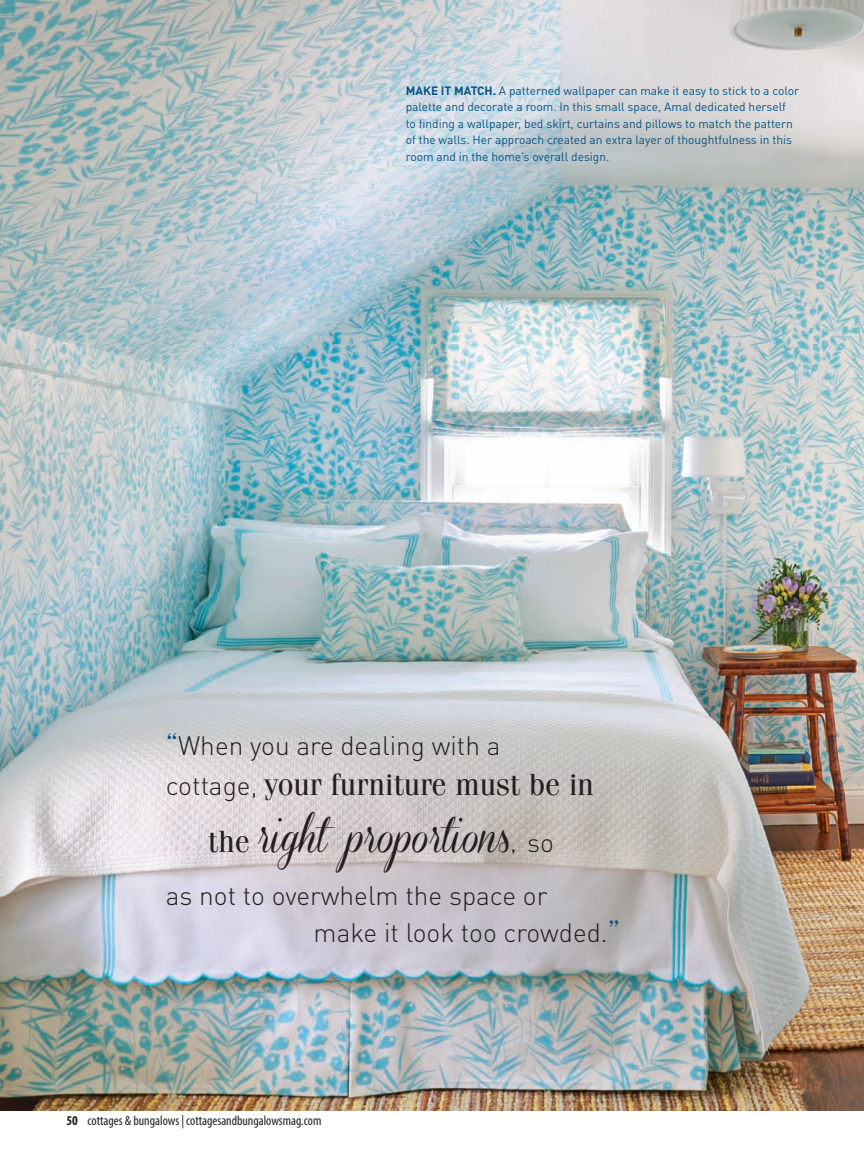
<style>
.page{position:relative;width:864px;height:1175px;background:#fff}
.page>*{position:absolute;margin:0;border:0;box-sizing:border-box;transform-origin:0 0}
.t1{font:39px "Coneria Script Demo";color:#231f20}
.t2{font:30.6px "Fenice";color:#231f20}
.t3{font:300 26.25px/37.3px "DIN";color:#231f20}
.t4{font:condensed 13.5px "Myriad Pro";color:#231f20}
.t5{font:12px/16.5px "DIN Pro";letter-spacing:-.005em;color:#075485}
.s1{font-family:"DIN";font-weight:700}
.s2{font-family:"Fenice";font-weight:400;font-size:30.6px;color:#075485}
.s3{font-family:"DIN";font-weight:300;font-size:26.25px}
.s4{font-family:"Fenice";font-size:30.6px}
.s5{font-family:"sorilena update";font-size:43.65px}
.s6{font-weight:700}
</style>
<div class="page">
<img style="left:0;top:0;width:864px;height:1110px">
<p class="t5" style="left:406px;top:81px;width:395px"><span class="s1">MAKE IT MATCH.</span> A patterned wallpaper can make it easy to stick to a color palette and decorate a room. In this small space, Amal dedicated herself to finding a wallpaper, bed skirt, curtains and pillows to match the pattern of the walls. Her approach created an extra layer of thoughtfulness in this room and in the home’s overall design.</p>
<h3 class="t3" style="left:166px;top:726px;width:336px"><span class="s2">“</span>When you are dealing with a</h3>
<h2 class="t2" style="left:166px;top:766px;width:430px"><span class="s3">cottage,</span> your furniture must be in</h2>
<h1 class="t1" style="left:208px;top:815px;width:347px"><span class="s4">the</span> right proportions<span class="s5">,</span> <span class="s3">so</span></h1>
<h3 class="t3" style="left:314px;top:876px;width:308px;text-indent:-148px">as not to overwhelm the space or<br>make it look too crowded.<span class="s2">”</span></h3>
<p class="t4" style="left:66px;top:1112px;width:256px"><span class="s6">50</span> cottages &amp; bungalows | cottagesandbungalowsmag.com</p>
</div>
